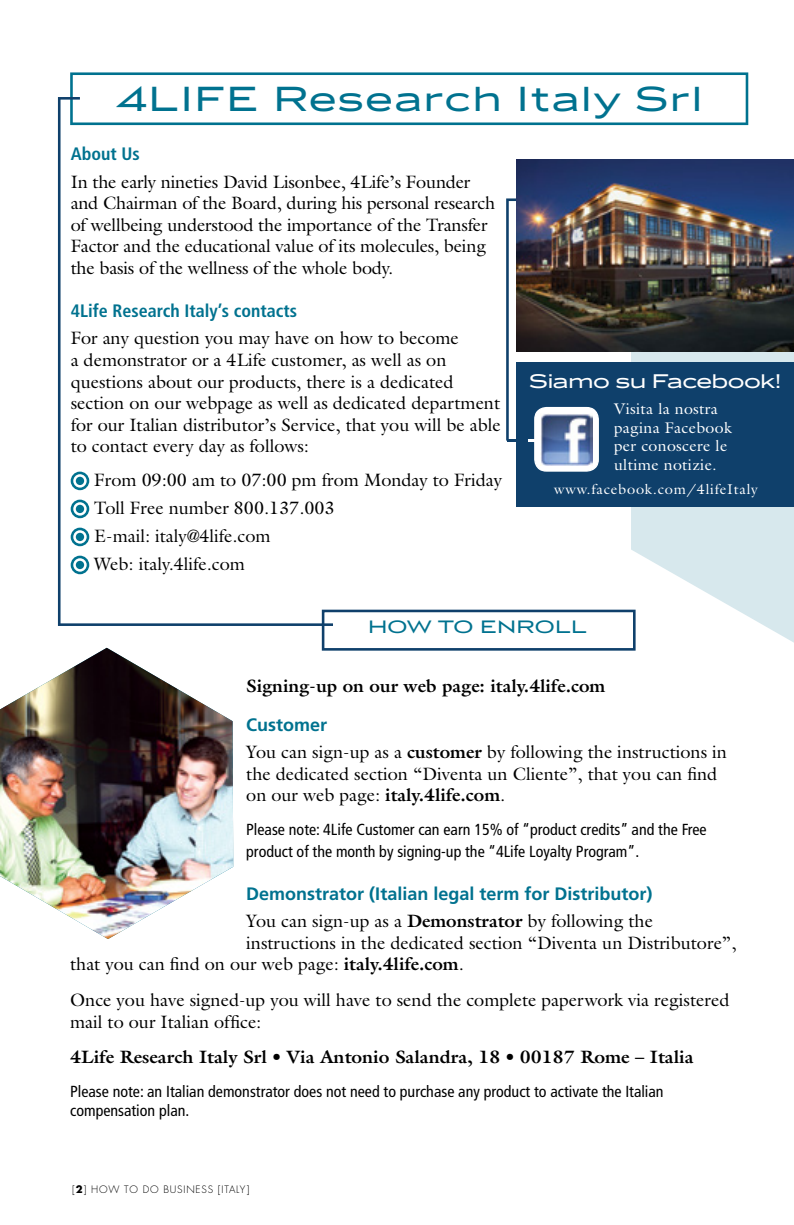
<style>
.page{position:relative;width:794px;height:1225px;background:#fff}
.page>*{position:absolute;margin:0;border:0;box-sizing:border-box;transform-origin:0 0}
.t1{font:38.8px "Luxury Gold";letter-spacing:.065em;color:#00728f}
.t2{font:22px "Luxury Gold";color:#fff}
.t3{font:20px "Luxury Gold";letter-spacing:.04em;color:#00728f}
.t4{font:18px/21.6px "Galliard Std";color:#000}
.t5{font:700 18px "Galliard Std";color:#000}
.t6{font:700 18px "Frutiger LT Std";color:#00728f}
.t7{font:700 condensed 18px "Frutiger LT Std";color:#00728f}
.t8{font:condensed 16px/21.6px "Frutiger LT Std";color:#000}
.t9{font:15.6px/18.6px "Galliard Std";letter-spacing:.02em;color:#fff}
.t10{font:14.2px "Galliard Std";letter-spacing:.05em;color:#fff}
.t11{font:300 10px "Futura Std";letter-spacing:.08em;color:#000}
.s1{font-weight:700}
</style>
<div class="page">
<svg style="left:631px;top:351px;width:163px;height:291px;fill:#d7e8ed"></svg>
<svg style="left:70px;top:72px;width:678px;height:53px"></svg>
<div style="left:516px;top:362px;width:278px;height:144px;background:#0f406b"></div>
<svg style="left:506px;top:198px;width:21px;height:242px"></svg>
<hr style="left:507px;top:439px;width:20px;height:3px;background:#0f406b">
<hr style="left:527px;top:439px;width:21px;height:3px;background:#fff">
<img style="left:516px;top:160px;width:278px;height:191px">
<svg style="left:58px;top:97px;width:275px;height:529px"></svg>
<svg style="left:534px;top:407px;width:65px;height:65px;background:#e0e6ec"></svg>
<img style="left:541px;top:413px;width:51px;height:52px">
<svg style="left:322px;top:609px;width:313px;height:41px"></svg>
<img style="left:0;top:648px;width:233px;height:291px">
<h1 class="t1" style="left:116px;top:77px;width:587px">4LIFE Research Italy Srl</h1>
<p class="t7" style="left:71px;top:143px;width:71px">About Us</p>
<p class="t4" style="left:71px;top:170px;width:426px">In the early nineties David Lisonbee, 4Life’s Founder and Chairman of the Board, during his personal research of wellbeing understood the importance of the Transfer Factor and the educational value of its molecules, being the basis of the wellness of the whole body.</p>
<p class="t7" style="left:71px;top:300px;width:228px">4Life Research Italy’s contacts</p>
<p class="t4" style="left:71px;top:327px;width:432px">For any question you may have on how to become<br>a demonstrator or a 4Life customer, as well as on questions about our products, there is a dedicated section on our webpage as well as dedicated department for our Italian distributor’s Service, that you will be able to contact every day as follows:</p>
<p class="t4" style="left:94px;top:466px;width:409px;line-height:28px">From 09:00 am to 07:00 pm from Monday to Friday<br>Toll Free number 800.137.003<br>E-mail: italy@4life.com<br>Web: italy.4life.com</p>
<p class="t2" style="left:529px;top:369px;width:253px">Siamo su Facebook!</p>
<p class="t9" style="left:614px;top:399px;width:119px">Visita la nostra pagina Facebook per conoscere le ultime notizie.</p>
<p class="t10" style="left:554px;top:480px;width:205px">www.facebook.com/4lifeItaly</p>
<p class="t3" style="left:368px;top:616px;width:220px">HOW TO ENROLL</p>
<p class="t5" style="left:246px;top:674px;width:360px">Signing-up on our web page: italy.4life.com</p>
<p class="t6" style="left:246px;top:714px;width:82px">Customer</p>
<p class="t4" style="left:246px;top:741px;width:482px">You can sign-up as a <span class="s1">customer</span> by following the instructions in the dedicated section “Diventa un Cliente”, that you can find on our web page: <span class="s1">italy.4life.com</span>.</p>
<p class="t8" style="left:246px;top:818px;width:462px">Please note: 4Life Customer can earn 15% of “product credits” and the Free product of the month by signing-up the “4Life Loyalty Program”.</p>
<p class="t6" style="left:246px;top:883px;width:408px">Demonstrator (Italian legal term for Distributor)</p>
<p class="t4" style="left:246px;top:910px;width:408px">You can sign-up as a <span class="s1">Demonstrator</span> by following the</p>
<p class="t4" style="left:246px;top:931px;width:491px">instructions in the dedicated section “Diventa un Distributore”,</p>
<p class="t4" style="left:70px;top:953px;width:395px">that you can find on our web page: <span class="s1">italy.4life.com</span>.</p>
<p class="t4" style="left:70px;top:989px;width:661px">Once you have signed-up you will have to send the complete paperwork via registered mail to our Italian office:</p>
<p class="t5" style="left:70px;top:1045px;width:625px">4Life Research Italy Srl • Via Antonio Salandra, 18 • 00187 Rome – Italia</p>
<p class="t8" style="left:70px;top:1081px;width:595px;line-height:19.2px">Please note: an Italian demonstrator does not need to purchase any product to activate the Italian compensation plan.</p>
<p class="t11" style="left:72px;top:1183px;width:179px">[<span class="s1">2</span>] HOW TO DO BUSINESS [ITALY]</p>
</div>
